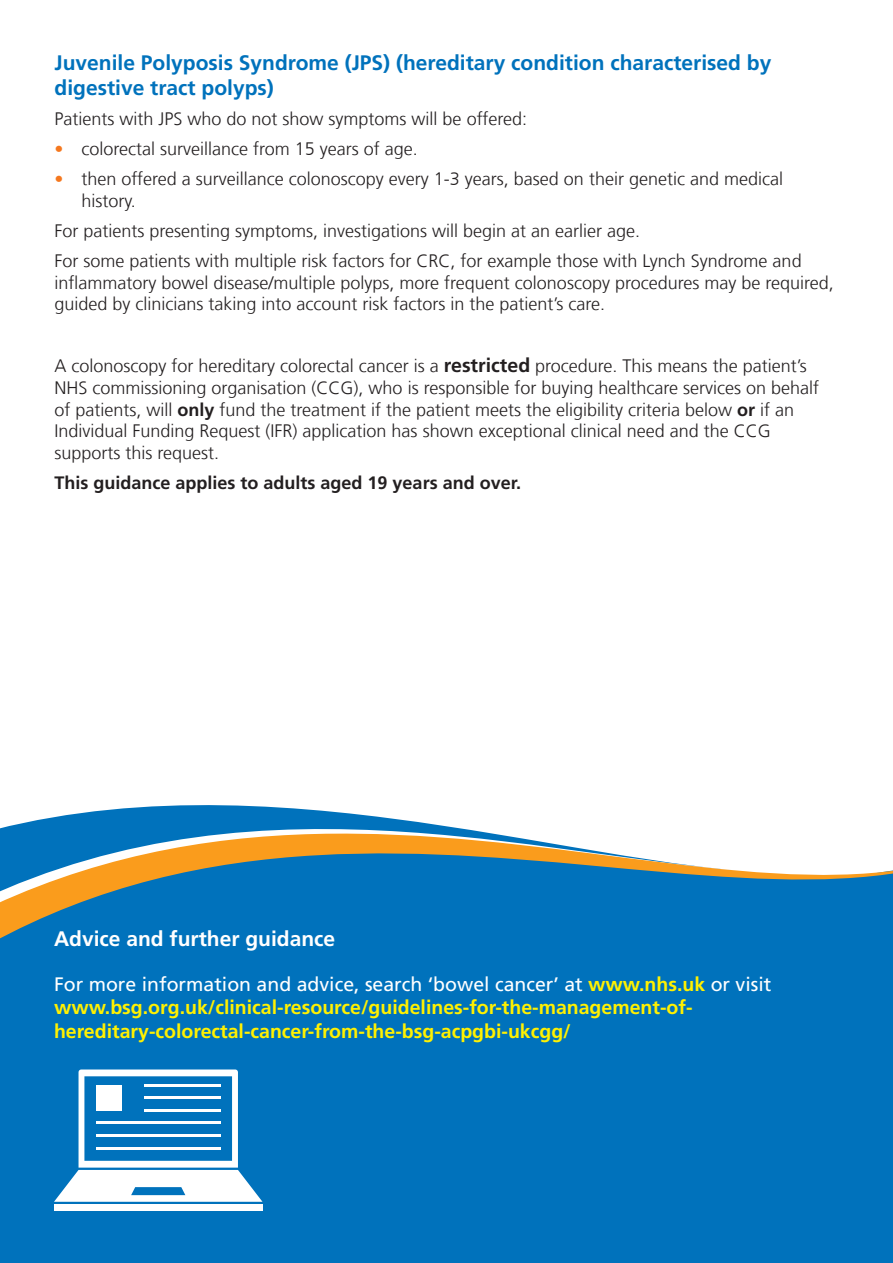
<style>
.page{position:relative;width:893px;height:1263px;background:#fff}
.page>*{position:absolute;margin:0;border:0;box-sizing:border-box;transform-origin:0 0}
.t1{font:700 21px/25.2px "Frutiger LT Com";color:#0072bc}
.t2{font:700 21px "Frutiger LT Com";color:#fff}
.t3{font:700 19.5px "Frutiger LT Com";color:#fff101}
.t4{font:19.5px "Frutiger LT Com";color:#fff}
.t5{font:300 18px/21.6px "Frutiger LT Com";color:#231f20}
.t6{font:700 18px "Frutiger LT Com";color:#231f20}
.s1{color:#f5781f}
.s2{font-weight:700;font-size:19.5px}
.s3{font-weight:700}
.s4{font-weight:700;color:#fff101}
</style>
<div class="page">
<div style="left:0;top:1038px;width:893px;height:225px;background:#0072bc"></div>
<svg style="left:0;top:805px;width:893px;height:233px;background:#3789b9"></svg>
<div style="left:54px;top:1204px;width:208px;height:7px;background:#fff"></div>
<svg style="left:54px;top:1069px;width:208px;height:133px"></svg>
<div style="left:96px;top:1085px;width:25px;height:25px;background:#fff"></div>
<hr style="left:144px;top:1084px;width:76px;height:2px;background:#fff">
<hr style="left:144px;top:1096px;width:76px;height:3px;background:#fff">
<hr style="left:144px;top:1109px;width:76px;height:2px;background:#fff">
<hr style="left:96px;top:1122px;width:124px;height:2px;background:#fff">
<hr style="left:96px;top:1134px;width:124px;height:3px;background:#fff">
<hr style="left:96px;top:1147px;width:124px;height:2px;background:#fff">
<p class="t1" style="left:55px;top:50px;width:718px">Juvenile Polyposis Syndrome (JPS) (hereditary condition characterised by digestive tract polyps)</p>
<p class="t5" style="left:55px;top:108px;width:474px">Patients with JPS who do not show symptoms will be offered:</p>
<p class="t5" style="left:55px;top:138px;width:365px"><span class="s1">•</span> colorectal surveillance from 15 years of age.</p>
<p class="t5" style="left:82px;top:168px;width:703px;text-indent:-27px"><span class="s1">•</span> then offered a surveillance colonoscopy every 1-3 years, based on their genetic and medical history.</p>
<p class="t5" style="left:55px;top:220px;width:587px">For patients presenting symptoms, investigations will begin at an earlier age.</p>
<p class="t5" style="left:55px;top:250px;width:781px">For some patients with multiple risk factors for CRC, for example those with Lynch Syndrome and inflammatory bowel disease/multiple polyps, more frequent colonoscopy procedures may be required, guided by clinicians taking into account risk factors in the patient’s care.</p>
<p class="t5" style="left:55px;top:355px;width:766px">A colonoscopy for hereditary colorectal cancer is a <span class="s2">restricted</span> procedure. This means the patient’s NHS commissioning organisation (CCG), who is responsible for buying healthcare services on behalf of patients, will <span class="s3">only</span> fund the treatment if the patient meets the eligibility criteria below <span class="s3">or</span> if an Individual Funding Request (IFR) application has shown exceptional clinical need and the CCG supports this request.</p>
<p class="t6" style="left:55px;top:472px;width:468px">This guidance applies to adults aged 19 years and over.</p>
<p class="t2" style="left:54px;top:926px;width:283px">Advice and further guidance</p>
<p class="t4" style="left:54px;top:973px;width:719px">For more information and advice, search ‘bowel cancer’ at <span class="s4">www.nhs.uk</span> or visit</p>
<p class="t3" style="left:54px;top:996px;width:640px">www.bsg.org.uk/clinical-resource/guidelines-for-the-management-of-</p>
<p class="t3" style="left:54px;top:1019px;width:518px">hereditary-colorectal-cancer-from-the-bsg-acpgbi-ukcgg/</p>
</div>
